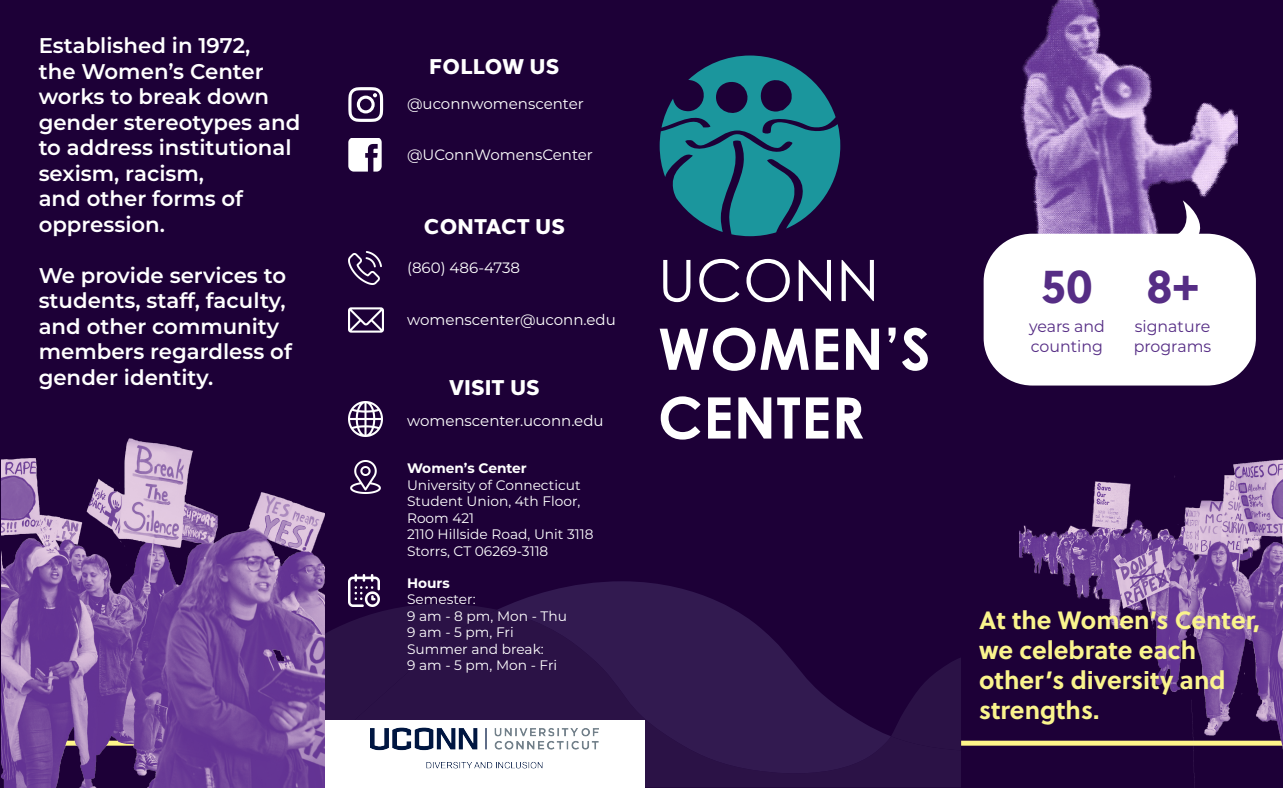
<style>
.page{position:relative;width:1283px;height:788px;background:#fff}
.page>*{position:absolute;margin:0;border:0;box-sizing:border-box;transform-origin:0 0}
.t1{font:700 48.5px "Soleil";color:#562d85}
.t2{font:700 25px/30px "Soleil";color:#faf48d}
.t3{font:600 21.25px/25.5px "Montserrat";color:#fff}
.t4{font:800 21.25px "Halcom";color:#fff}
.t5{font:16.12px/19.4px "Montserrat";color:#562d85}
.t6{font:15px "Montserrat";color:#fff}
.t7{font:13.75px/16.5px "Montserrat";color:#fff}
.t8{font:700 13.75px "Montserrat";color:#fff}
</style>
<div class="page">
<div style="left:0;top:0;width:1282px;height:788px;background:#1d0037"></div>
<svg style="left:644px;top:658px;width:317px;height:129px;fill:#2b1246"></svg>
<div style="left:325px;top:604px;width:172px;height:116px;background:#2b1246"></div>
<svg style="left:497px;top:581px;width:394px;height:195px;fill:#321a50"></svg>
<div style="left:325px;top:720px;width:319px;height:68px;background:#fff"></div>
<svg style="left:663px;top:260px;width:27px;height:42px"></svg>
<svg style="left:699px;top:259px;width:40px;height:43px"></svg>
<svg style="left:746px;top:259px;width:44px;height:43px"></svg>
<svg style="left:798px;top:260px;width:33px;height:41px"></svg>
<svg style="left:841px;top:260px;width:33px;height:41px"></svg>
<svg style="left:659px;top:327px;width:150px;height:44px"></svg>
<svg style="left:815px;top:328px;width:23px;height:42px"></svg>
<svg style="left:846px;top:328px;width:33px;height:42px"></svg>
<svg style="left:888px;top:327px;width:7px;height:16px"></svg>
<svg style="left:902px;top:327px;width:25px;height:44px"></svg>
<svg style="left:660px;top:396px;width:40px;height:43px"></svg>
<svg style="left:708px;top:397px;width:22px;height:41px"></svg>
<svg style="left:738px;top:397px;width:33px;height:41px"></svg>
<svg style="left:777px;top:397px;width:23px;height:41px"></svg>
<svg style="left:806px;top:397px;width:22px;height:41px"></svg>
<svg style="left:836px;top:397px;width:27px;height:41px"></svg>
<svg style="left:659px;top:55px;width:181px;height:181px"></svg>
<img style="left:350px;top:460px;width:31px;height:34px">
<img style="left:348px;top:574px;width:32px;height:32px">
<img style="left:348px;top:307px;width:36px;height:26px">
<img style="left:348px;top:251px;width:33px;height:33px">
<img style="left:348px;top:402px;width:35px;height:34px">
<svg style="left:348px;top:87px;width:35px;height:35px"></svg>
<img style="left:348px;top:138px;width:33px;height:33px">
<img style="left:961px;top:356px;width:321px;height:432px">
<img style="left:1018px;top:0;width:219px;height:236px">
<div style="left:983px;top:234px;width:272px;height:151px;background:#fff;border-radius:48px"></div>
<svg style="left:1153px;top:200px;width:49px;height:34px"></svg>
<img style="left:1px;top:438px;width:324px;height:350px">
<img style="left:370px;top:727px;width:229px;height:42px">
<p class="t3" style="left:39px;top:32px;width:263px">Established in 1972,<br>the Women’s Center works to break down gender stereotypes and to address institutional sexism, racism,<br>and other forms of oppression.</p>
<p class="t3" style="left:39px;top:261px;width:255px">We provide services to students, staff, faculty, and other community members regardless of gender identity.</p>
<p class="t4" style="left:429px;top:49px;width:132px">FOLLOW US</p>
<p class="t6" style="left:407px;top:93px;width:178px">@uconnwomenscenter</p>
<p class="t6" style="left:407px;top:144px;width:187px">@UConnWomensCenter</p>
<p class="t4" style="left:423px;top:210px;width:143px">CONTACT US</p>
<p class="t6" style="left:407px;top:257px;width:115px">(860) 486-4738</p>
<p class="t6" style="left:407px;top:309px;width:210px">womenscenter@uconn.edu</p>
<p class="t4" style="left:449px;top:370px;width:92px">VISIT US</p>
<p class="t6" style="left:407px;top:410px;width:198px">womenscenter.uconn.edu</p>
<p class="t8" style="left:407px;top:458px;width:121px">Women’s Center</p>
<p class="t7" style="left:407px;top:476px;width:175px">University of Connecticut</p>
<p class="t7" style="left:407px;top:493px;width:175px">Student Union, 4th Floor,<br>Room 421</p>
<p class="t7" style="left:407px;top:526px;width:188px">2110 Hillside Road, Unit 3118</p>
<p class="t7" style="left:407px;top:542px;width:143px">Storrs, CT 06269-3118</p>
<p class="t8" style="left:407px;top:573px;width:44px">Hours</p>
<p class="t7" style="left:407px;top:590px;width:70px">Semester:</p>
<p class="t7" style="left:407px;top:607px;width:161px">9 am - 8 pm, Mon - Thu</p>
<p class="t7" style="left:407px;top:623px;width:108px">9 am - 5 pm, Fri</p>
<p class="t7" style="left:407px;top:640px;width:138px">Summer and break:</p>
<p class="t7" style="left:407px;top:656px;width:152px">9 am - 5 pm, Mon - Fri</p>
<p class="t1" style="left:1041px;top:248px;width:53px">50</p>
<p class="t5" style="left:1029px;top:316px;width:77px">years and counting</p>
<p class="t1" style="left:1146px;top:248px;width:54px">8+</p>
<p class="t5" style="left:1133px;top:316px;width:79px">signature programs</p>
<p class="t2" style="left:979px;top:603px;width:282px">At the Women’s Center, we celebrate each other’s diversity and strengths.</p>
</div>
